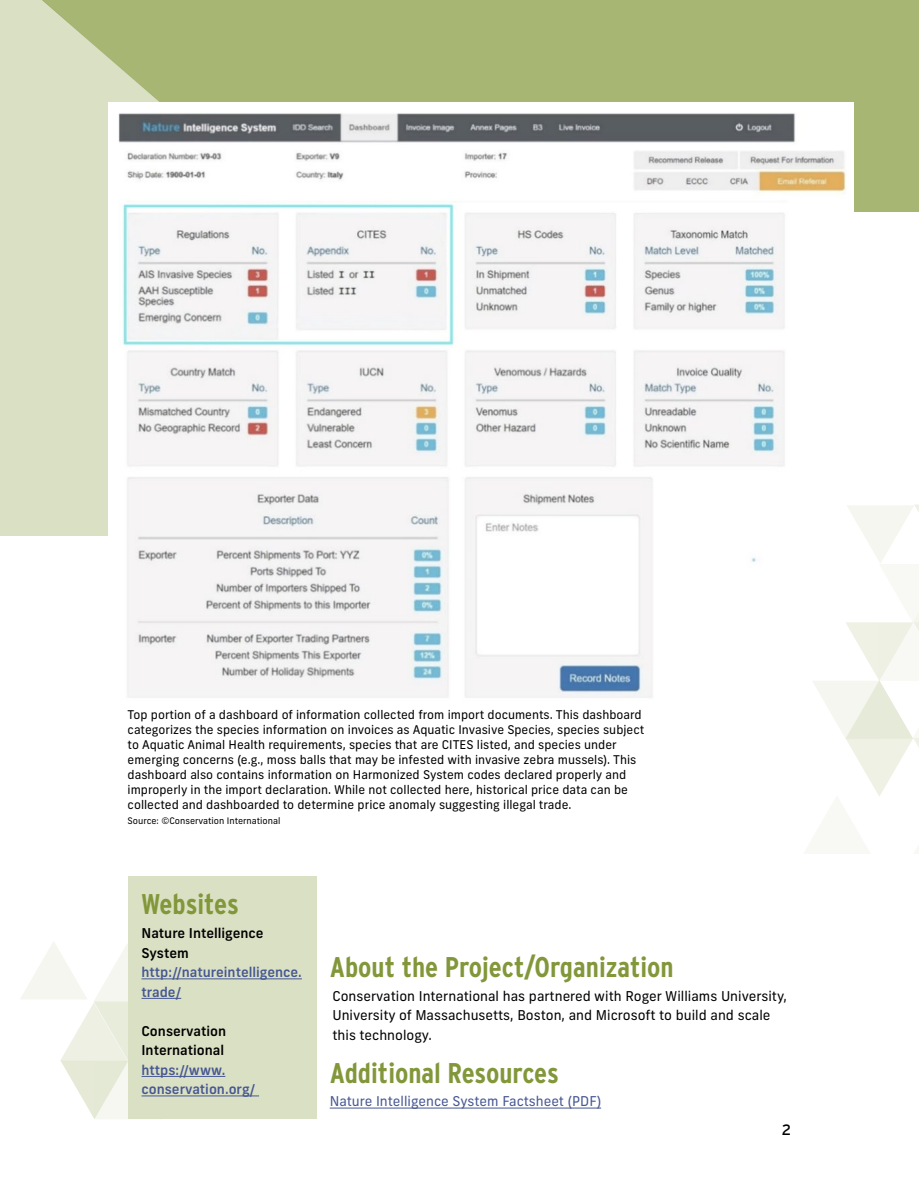
<style>
.page{position:relative;width:919px;height:1187px;background:#fff}
.page>*{position:absolute;margin:0;border:0;box-sizing:border-box;transform-origin:0 0}
.t1{font:700 condensed 28.5px "Interstate";color:#829739}
.t2{font:15px "Interstate";color:#000}
.t3{font:13.5px/19.5px "New Frank";color:#000}
.t4{font:500 13.5px/19.5px "New Frank";color:#465792}
.t5{font:500 13.5px/19.5px "New Frank";color:#000}
.t6{font:13.5px "New Frank";color:#465792}
.t7{font:12px/15px "New Frank";color:#000}
.t8{font:9px "New Frank";color:#000}
</style>
<div class="page">
<div style="left:0;top:0;width:20px;height:212px;background:#dae0c4"></div>
<svg style="left:20px;top:0;width:898px;height:212px;background:#b0bd81"></svg>
<hr style="left:330px;top:1107px;width:271px;height:1px;background:#465792">
<div style="left:128px;top:876px;width:188px;height:242px;background:#dae0c4"></div>
<hr style="left:141px;top:978px;width:161px;height:1px;background:#465792">
<hr style="left:141px;top:997px;width:40px;height:1px;background:#465792">
<hr style="left:141px;top:1075px;width:84px;height:1px;background:#465792">
<hr style="left:141px;top:1095px;width:118px;height:1px;background:#465792">
<div style="left:0;top:212px;width:316px;height:323px;background:#dae0c4"></div>
<img style="left:109px;top:102px;width:744px;height:596px">
<svg style="left:128px;top:978px;width:34px;height:141px"></svg>
<svg style="left:803px;top:679px;width:50px;height:19px"></svg>
<p class="t7" style="left:128px;top:707px;width:518px">Top portion of a dashboard of information collected from import documents. This dashboard categorizes the species information on invoices as Aquatic Invasive Species, species subject to Aquatic Animal Health requirements, species that are CITES listed, and species under emerging concerns (e.g., moss balls that may be infested with invasive zebra mussels). This dashboard also contains information on Harmonized System codes declared properly and improperly in the import declaration. While not collected here, historical price data can be collected and dashboarded to determine price anomaly suggesting illegal trade.</p>
<p class="t8" style="left:128px;top:815px;width:154px">Source: ©Conservation International</p>
<h1 class="t1" style="left:141px;top:888px;width:99px">Websites</h1>
<p class="t5" style="left:141px;top:923px;width:124px">Nature Intelligence<br>System</p>
<p class="t4" style="left:141px;top:962px;width:162px">http://natureintelligence. trade/</p>
<p class="t5" style="left:141px;top:1020px;width:86px">Conservation<br>International</p>
<p class="t4" style="left:141px;top:1059px;width:115px">https://www. conservation.org/</p>
<h1 class="t1" style="left:330px;top:951px;width:345px">About the Project/Organization</h1>
<p class="t3" style="left:332px;top:986px;width:456px">Conservation International has partnered with Roger Williams University,<br>University of Massachusetts, Boston, and Microsoft to build and scale this technology.</p>
<h1 class="t1" style="left:330px;top:1056px;width:231px">Additional Resources</h1>
<p class="t6" style="left:330px;top:1092px;width:273px">Nature Intelligence System Factsheet (PDF)</p>
<p class="t2" style="left:781px;top:1121px;width:11px">2</p>
</div>
